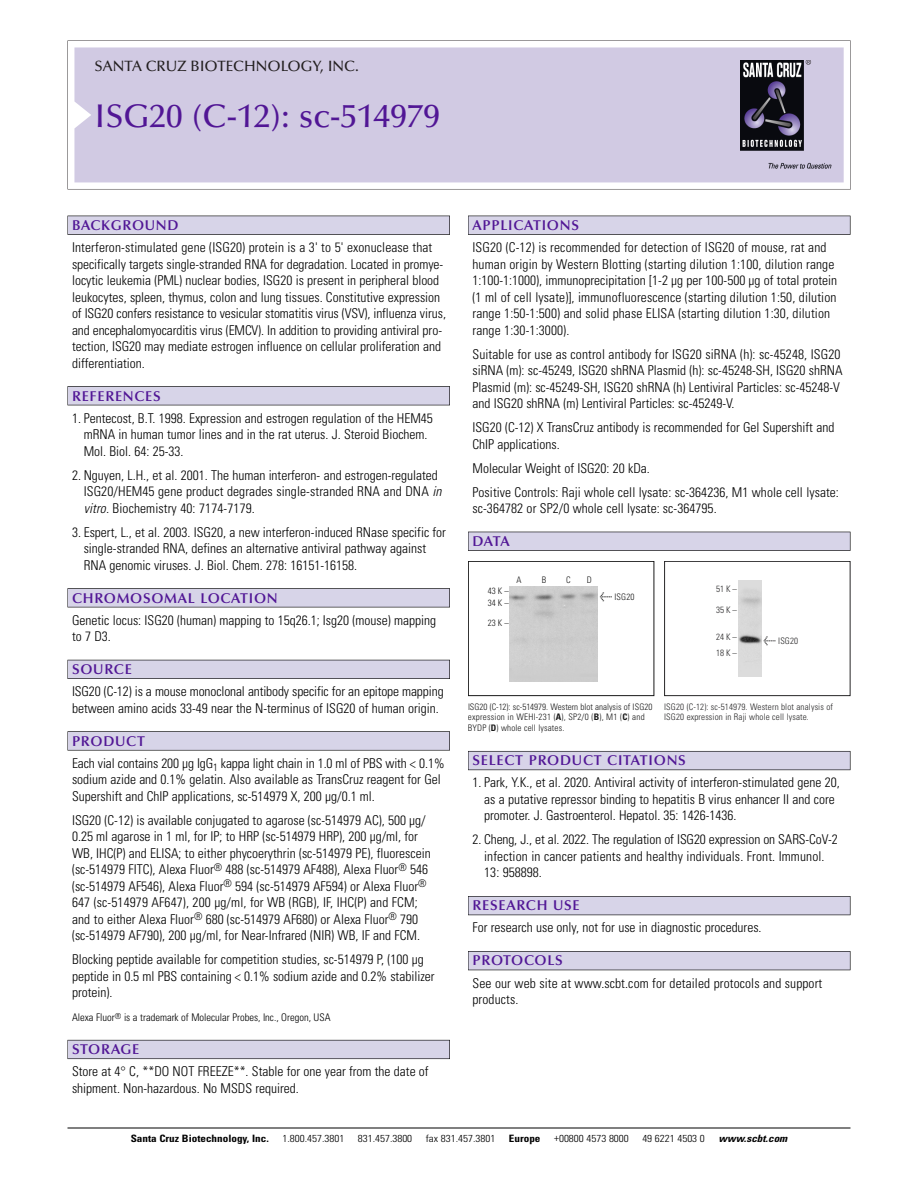
<style>
.page{position:relative;width:918px;height:1188px;background:#fff}
.page>*{position:absolute;margin:0;border:0;box-sizing:border-box;transform-origin:0 0}
.t1{font:500 33px "Optima";color:#511695}
.t2{font:500 15px "Optima";color:#231f20}
.t3{font:600 14.25px "Optima";letter-spacing:.05em;color:#511695}
.t4{font:300 condensed 13.5px/16.5px "Univers";color:#000}
.t5{font:300 condensed 10.5px "Univers";color:#000}
.t6{font:300 condensed 10.2px "Univers";color:#000;scale:1.1 1}
.t7{font:700 condensed 10.2px "Univers";color:#000;scale:1.1 1}
.t8{font:italic 700 condensed 10.2px "Univers";color:#000;scale:1.1 1}
.t9{font:300 condensed 9px/10.5px "Univers";letter-spacing:.015em;color:#191919}
.t10{font:300 condensed 9px/10.5px "Univers";letter-spacing:.015em;color:#272627}
.s1{font-style:italic}
.s2{font-family:"Meta Plus";font-weight:400;font-stretch:normal;font-size:10.5px}
.s3{font-weight:700}
</style>
<div class="page">
<svg style="left:68px;top:40px;width:783px;height:149px"></svg>
<div style="left:74px;top:47px;width:770px;height:135px;background:#d1cae3"></div>
<img style="left:741px;top:60px;width:90px;height:108px">
<div style="left:68px;top:216px;width:382px;height:19px;background:#535256"></div>
<div style="left:68px;top:216px;width:381px;height:18px;background:#d7d4e8"></div>
<div style="left:68px;top:386px;width:382px;height:19px;background:#515155"></div>
<div style="left:68px;top:387px;width:381px;height:18px;background:#d7d4e8"></div>
<div style="left:68px;top:588px;width:382px;height:19px;background:#545357"></div>
<div style="left:68px;top:589px;width:381px;height:18px;background:#d7d4e8"></div>
<div style="left:68px;top:660px;width:382px;height:19px;background:#535259"></div>
<div style="left:68px;top:660px;width:381px;height:18px;background:#d7d4e8"></div>
<svg style="left:68px;top:731px;width:382px;height:20px"></svg>
<div style="left:68px;top:732px;width:381px;height:18px;background:#d7d4e8"></div>
<div style="left:68px;top:1040px;width:382px;height:19px;background:#64626c"></div>
<div style="left:68px;top:1040px;width:381px;height:18px;background:#d7d4e8"></div>
<div style="left:468px;top:216px;width:382px;height:19px;background:#535256"></div>
<div style="left:468px;top:216px;width:382px;height:18px;background:#d7d4e8"></div>
<div style="left:468px;top:532px;width:382px;height:19px;background:#525156"></div>
<div style="left:468px;top:532px;width:382px;height:18px;background:#d7d4e8"></div>
<div style="left:468px;top:751px;width:382px;height:19px;background:#5e5d65"></div>
<div style="left:468px;top:752px;width:382px;height:18px;background:#d7d4e8"></div>
<div style="left:468px;top:896px;width:382px;height:19px;background:#55545b"></div>
<div style="left:468px;top:897px;width:382px;height:18px;background:#d7d4e8"></div>
<div style="left:468px;top:951px;width:382px;height:19px;background:#525158"></div>
<div style="left:468px;top:952px;width:382px;height:18px;background:#d7d4e8"></div>
<hr style="left:68px;top:1128px;width:782px;height:1px;background:#000">
<div style="left:468px;top:561px;width:186px;height:135px;border:1px solid #191919"></div>
<img style="left:510px;top:586px;width:88px;height:95px">
<div style="left:664px;top:561px;width:186px;height:135px;border:1px solid #272627"></div>
<img style="left:738px;top:581px;width:23px;height:95px">
<p class="t2" style="left:94px;top:60px;width:266px">SANTA CRUZ BIOTECHNOLOGY, INC.</p>
<p class="t1" style="left:94px;top:102px;width:347px">ISG20 (C-12): sc-514979</p>
<p class="t3" style="left:72px;top:219px;width:108px">BACKGROUND</p>
<p class="t4" style="left:72px;top:240px;width:376px">Interferon-stimulated gene (ISG20) protein is a 3' to 5' exonuclease that specifically targets single-stranded RNA for degradation. Located in promye&shy;locytic leukemia (PML) nuclear bodies, ISG20 is present in peripheral blood leukocytes, spleen, thymus, colon and lung tissues. Constitutive expression of ISG20 confers resistance to vesicular stomatitis virus (VSV), influenza virus, and encephalomyocarditis virus (EMCV). In addition to providing antiviral pro&shy;tection, ISG20 may mediate estrogen influence on cellular proliferation and differentiation.</p>
<p class="t3" style="left:72px;top:390px;width:90px">REFERENCES</p>
<p class="t4" style="left:84px;top:411px;width:351px;text-indent:-12px">1. Pentecost, B.T. 1998. Expression and estrogen regulation of the HEM45 mRNA in human tumor lines and in the rat uterus. J. Steroid Biochem.<br>Mol. Biol. 64: 25-33.</p>
<p class="t4" style="left:84px;top:468px;width:362px;text-indent:-12px">2. Nguyen, L.H., et al. 2001. The human interferon- and estrogen-regulated<br>ISG20/HEM45 gene product degrades single-stranded RNA and DNA <span class="s1">in vitro.</span> Biochemistry 40: 7174-7179.</p>
<p class="t4" style="left:84px;top:525px;width:364px;text-indent:-12px">3. Espert, L., et al. 2003. ISG20, a new interferon-induced RNase specific for single-stranded RNA, defines an alternative antiviral pathway against<br>RNA genomic viruses. J. Biol. Chem. 278: 16151-16158.</p>
<p class="t3" style="left:72px;top:592px;width:207px">CHROMOSOMAL LOCATION</p>
<p class="t4" style="left:72px;top:613px;width:365px">Genetic locus: ISG20 (human) mapping to 15q26.1; Isg20 (mouse) mapping to 7 D3.</p>
<p class="t3" style="left:72px;top:663px;width:61px">SOURCE</p>
<p class="t4" style="left:72px;top:685px;width:373px">ISG20 (C-12) is a mouse monoclonal antibody specific for an epitope mapping between amino acids 33-49 near the N-terminus of ISG20 of human origin.</p>
<p class="t3" style="left:72px;top:735px;width:74px">PRODUCT</p>
<p class="t4" style="left:72px;top:756px;width:374px">Each vial contains 200 µg IgG<sub>1</sub> kappa light chain in 1.0 ml of PBS with &lt; 0.1% sodium azide and 0.1% gelatin. Also available as TransCruz reagent for Gel<br>Supershift and ChIP applications, sc-514979 X, 200 µg/0.1 ml.</p>
<p class="t4" style="left:72px;top:813px;width:360px">ISG20 (C-12) is available conjugated to agarose (sc-514979 AC), 500 µg/ 0.25 ml agarose in 1 ml, for IP; to HRP (sc-514979 HRP), 200 µg/ml, for WB, IHC(P) and ELISA; to either phycoerythrin (sc-514979 PE), fluorescein (sc-514979 FITC), Alexa Fluor<sup>®</sup> 488 (sc-514979 AF488), Alexa Fluor<sup>®</sup> 546 (sc-514979 AF546), Alexa Fluor<sup>®</sup> 594 (sc-514979 AF594) or Alexa Fluor<sup>® </sup>647 (sc-514979 AF647), 200 µg/ml, for WB (RGB), IF, IHC(P) and FCM; and to either Alexa Fluor<sup>®</sup> 680 (sc-514979 AF680) or Alexa Fluor<sup>®</sup> 790 (sc-514979 AF790), 200 µg/ml, for Near-Infrared (NIR) WB, IF and FCM.</p>
<p class="t4" style="left:72px;top:953px;width:364px">Blocking peptide available for competition studies, sc-514979 P, (100 µg peptide in 0.5 ml PBS containing &lt; 0.1% sodium azide and 0.2% stabilizer protein).</p>
<p class="t5" style="left:72px;top:1014px;width:260px">Alexa Fluor<sup>®</sup> is a trademark of Molecular Probes, Inc., Oregon, USA</p>
<p class="t3" style="left:72px;top:1044px;width:69px">STORAGE</p>
<p class="t4" style="left:72px;top:1065px;width:358px">Store at 4° C, **DO NOT FREEZE**. Stable for one year from the date of shipment. Non-hazardous. No MSDS required.</p>
<p class="t3" style="left:473px;top:219px;width:108px">APPLICATIONS</p>
<p class="t4" style="left:473px;top:240px;width:366px">ISG20 (C-12) is recommended for detection of ISG20 of mouse, rat and human origin by Western Blotting (starting dilution 1:100, dilution range 1:100-1:1000), immunoprecipitation [1-2 µg per 100-500 µg of total protein (1 ml of cell lysate)], immunofluorescence (starting dilution 1:50, dilution range 1:50-1:500) and solid phase ELISA (starting dilution 1:30, dilution range 1:30-1:3000).</p>
<p class="t4" style="left:473px;top:347px;width:372px">Suitable for use as control antibody for ISG20 siRNA (h): sc-45248, ISG20 siRNA (m): sc-45249, ISG20 shRNA Plasmid (h): sc-45248-SH, ISG20 shRNA Plasmid (m): sc-45249-SH, ISG20 shRNA (h) Lentiviral Particles: sc-45248-V and ISG20 shRNA (m) Lentiviral Particles: sc-45249-V.</p>
<p class="t4" style="left:473px;top:420px;width:363px">ISG20 (C-12) X TransCruz antibody is recommended for Gel Supershift and<br>ChIP applications.</p>
<p class="t4" style="left:473px;top:461px;width:179px">Molecular Weight of ISG20: 20 kDa.</p>
<p class="t4" style="left:473px;top:485px;width:368px">Positive Controls: Raji whole cell lysate: sc-364236, M1 whole cell lysate: sc-364782 or SP2/0 whole cell lysate: sc-364795.</p>
<p class="t3" style="left:473px;top:535px;width:39px">DATA</p>
<p class="t9" style="left:516px;top:575px;width:7px">A</p>
<p class="t9" style="left:542px;top:575px;width:6px">B</p>
<p class="t9" style="left:566px;top:575px;width:6px">C</p>
<p class="t9" style="left:587px;top:575px;width:7px">D</p>
<p class="t9" style="left:488px;top:585px;width:22px;line-height:12px">43K–<br>34K–</p>
<p class="t9" style="left:488px;top:618px;width:22px">23K–</p>
<p class="t9" style="left:600px;top:592px;width:36px"><span class="s2">&lt;</span> ISG20</p>
<p class="t10" style="left:716px;top:584px;width:22px">51K–</p>
<p class="t10" style="left:716px;top:605px;width:22px">35K–</p>
<p class="t10" style="left:716px;top:629px;width:22px;line-height:16px">24K–<br>18K–</p>
<p class="t10" style="left:764px;top:636px;width:36px"><span class="s2">&lt;</span> ISG20</p>
<p class="t9" style="left:468px;top:702px;width:186px">ISG20 (C-12): sc-514979. Western blot analysis of ISG20 expression in WEHI-231 (<span class="s3">A</span>), SP2/0 (<span class="s3">B</span>), M1 (<span class="s3">C</span>) and<br>BYDP (<span class="s3">D</span>) whole cell lysates.</p>
<p class="t10" style="left:664px;top:702px;width:170px">ISG20 (C-12): sc-514979. Western blot analysis of<br>ISG20 expression in Raji whole cell lysate.</p>
<p class="t3" style="left:473px;top:755px;width:215px">SELECT PRODUCT CITATIONS</p>
<p class="t4" style="left:484px;top:776px;width:357px;text-indent:-12px">1. Park, Y.K., et al. 2020. Antiviral activity of interferon-stimulated gene 20, as a putative repressor binding to hepatitis B virus enhancer II and core promoter. J. Gastroenterol. Hepatol. 35: 1426-1436.</p>
<p class="t4" style="left:484px;top:833px;width:355px;text-indent:-12px">2. Cheng, J., et al. 2022. The regulation of ISG20 expression on SARS-CoV-2 infection in cancer patients and healthy individuals. Front. Immunol.<br>13: 958898.</p>
<p class="t3" style="left:473px;top:900px;width:109px">RESEARCH USE</p>
<p class="t4" style="left:473px;top:921px;width:291px">For research use only, not for use in diagnostic procedures.</p>
<p class="t3" style="left:473px;top:955px;width:92px">PROTOCOLS</p>
<p class="t4" style="left:473px;top:976px;width:351px">See our web site at www.scbt.com for detailed protocols and support products.</p>
<p class="t7" style="left:131px;top:1135px;width:127px">Santa Cruz Biotechnology, Inc.</p>
<p class="t6" style="left:282px;top:1135px;width:58px">1.800.457.3801</p>
<p class="t6" style="left:358px;top:1135px;width:51px">831.457.3800</p>
<p class="t6" style="left:426px;top:1135px;width:65px">fax 831.457.3801</p>
<p class="t7" style="left:509px;top:1135px;width:30px">Europe</p>
<p class="t6" style="left:554px;top:1135px;width:69px">+00800 4573 8000</p>
<p class="t6" style="left:642px;top:1135px;width:58px">49 6221 4503 0</p>
<p class="t8" style="left:719px;top:1135px;width:66px">www.scbt.com</p>
</div>
